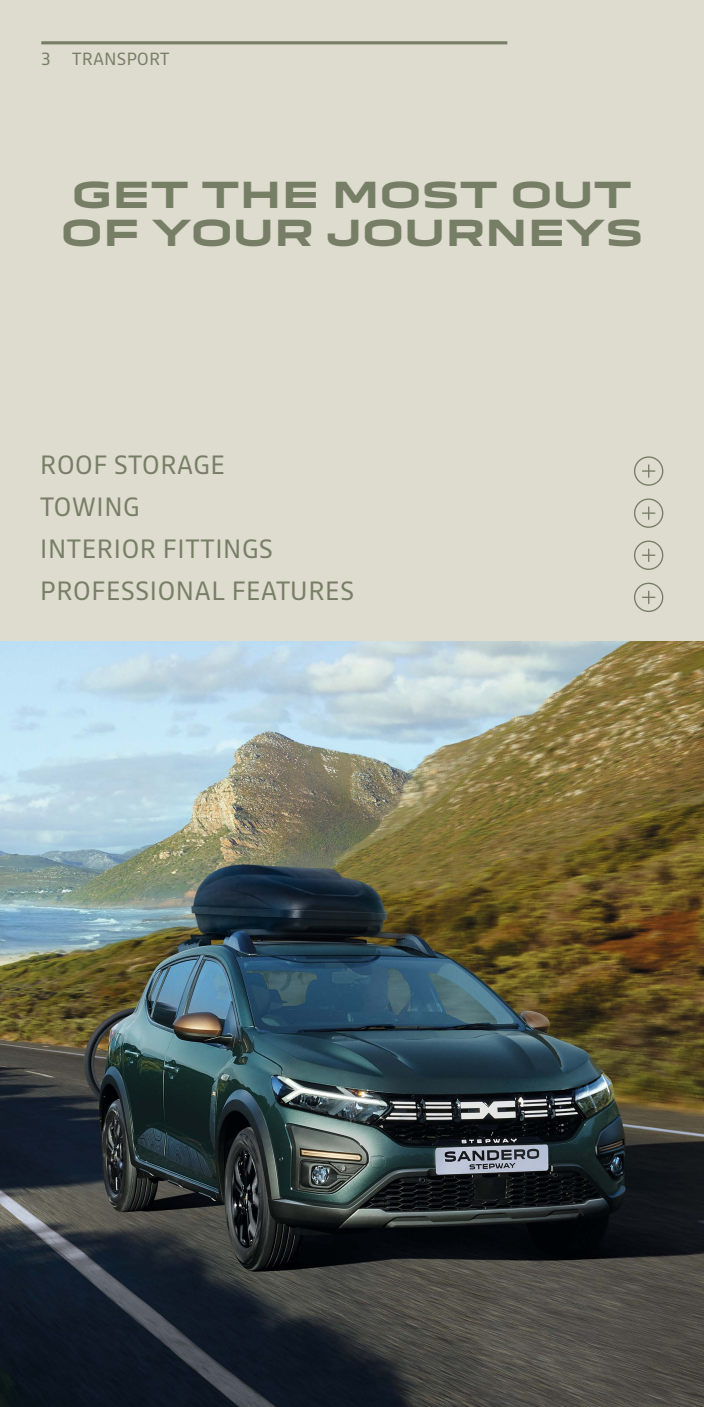
<style>
.page{position:relative;width:704px;height:1407px;background:#fff}
.page>*{position:absolute;margin:0;border:0;box-sizing:border-box;transform-origin:0 0}
.t1{font:700 35px/38.1px "Dacia Block Extended";color:#777e66;text-align:center}
.t2{font:26.25px "Read";color:#777e66}
.t3{font:17.5px "Read";color:#777e66}
</style>
<div class="page">
<div style="left:0;top:0;width:703px;height:641px;background:#dedbcf"></div>
<img style="left:0;top:641px;width:703px;height:765px">
<hr style="left:41px;top:41px;width:466px;height:3px;background:#777e66">
<div style="left:633px;top:456px;width:30px;height:30px;border:1px solid #777e66;border-radius:50%"></div>
<svg style="left:642px;top:464px;width:12px;height:13px"></svg>
<div style="left:633px;top:498px;width:30px;height:30px;border:1px solid #777e66;border-radius:50%"></div>
<svg style="left:642px;top:506px;width:12px;height:13px"></svg>
<div style="left:633px;top:540px;width:30px;height:30px;border:1px solid #777e66;border-radius:50%"></div>
<svg style="left:642px;top:548px;width:12px;height:14px"></svg>
<div style="left:633px;top:582px;width:30px;height:30px;border:1px solid #777e66;border-radius:50%"></div>
<svg style="left:642px;top:590px;width:12px;height:14px"></svg>
<p class="t3" style="left:41px;top:46px;width:23px">3 TRANSPORT</p>
<h1 class="t1" style="left:61px;top:176px;width:583px">GET THE MOST OUT<br>OF YOUR JOURNEYS</h1>
<p class="t2" style="left:40px;top:446px;width:18px">ROO</p>
<p class="t2" style="left:93px;top:446px;width:38px">F STORA</p>
<p class="t2" style="left:193px;top:446px;width:29px">GE</p>
<p class="t2" style="left:40px;top:488px;width:102px">TOWING</p>
<p class="t2" style="left:40px;top:530px;width:16px">INTERIOR</p>
<p class="t2" style="left:162px;top:530px;width:28px">FITTIN</p>
<p class="t2" style="left:242px;top:530px;width:30px">GS</p>
<p class="t2" style="left:40px;top:572px;width:17px">PRO</p>
<p class="t2" style="left:91px;top:572px;width:31px">FESSIONA</p>
<p class="t2" style="left:211px;top:572px;width:49px">L FEATURES</p>
</div>
